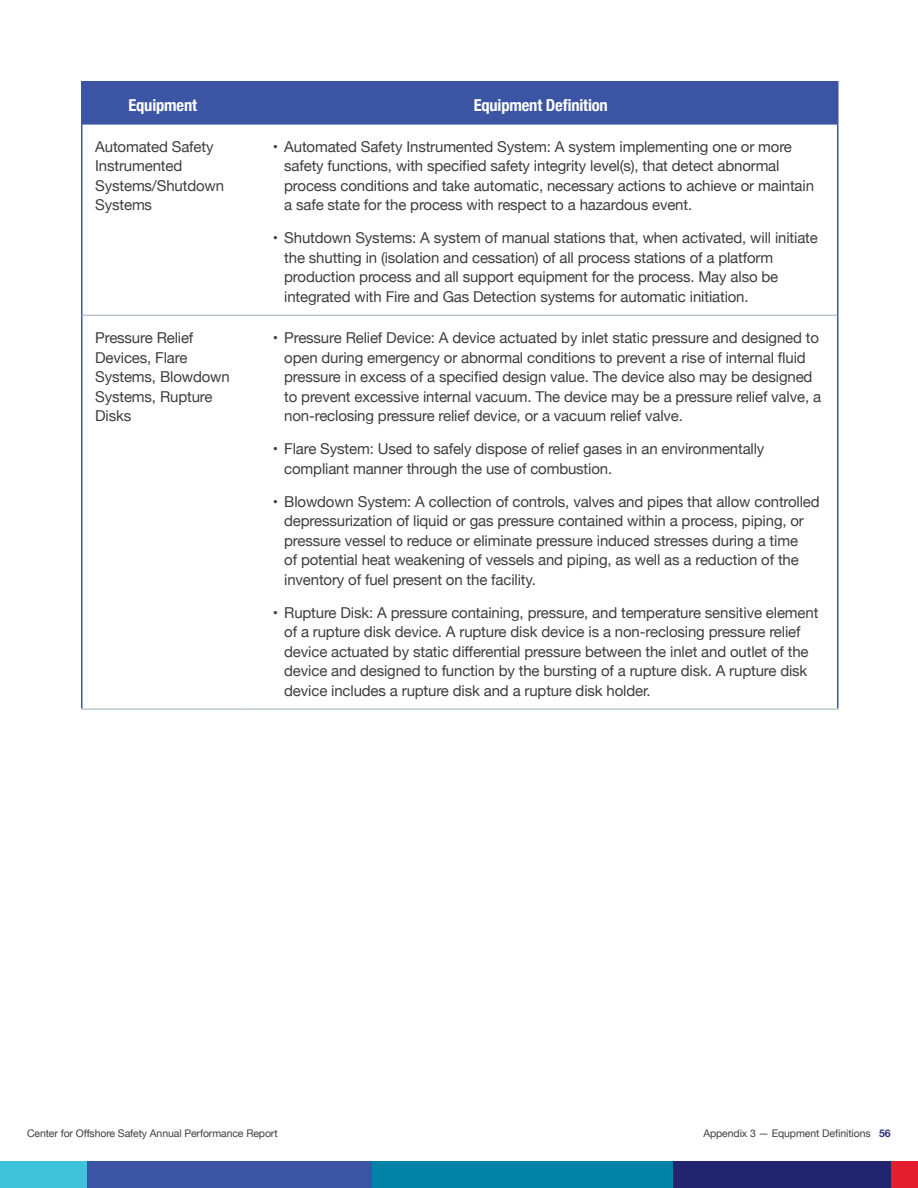
<style>
.page{position:relative;width:918px;height:1188px;background:#fff}
.page>*{position:absolute;margin:0;border:0;box-sizing:border-box;transform-origin:0 0}
.t1{font:700 condensed 16.5px "Helvetica Neue";letter-spacing:-.01em;color:#fff}
.t2{font:15px/19.5px "Helvetica Neue";letter-spacing:-.01em;color:#3e3e3f}
.t3{font:10.5px "Helvetica Neue";letter-spacing:-.01em;color:#3e3e3f}
.s1{font-weight:700;color:#323478}
</style>
<div class="page">
<div style="left:0;top:1161px;width:88px;height:27px;background:#3ec3db"></div>
<div style="left:891px;top:1161px;width:27px;height:27px;background:#e41e2d"></div>
<div style="left:673px;top:1161px;width:218px;height:27px;background:#212570"></div>
<div style="left:88px;top:1161px;width:285px;height:27px;background:#3b54a4"></div>
<div style="left:373px;top:1161px;width:300px;height:27px;background:#0282a6"></div>
<div style="left:82px;top:82px;width:755px;height:43px;background:#3b54a4"></div>
<hr style="left:81px;top:81px;width:163px;height:1px;background:#3b54a4">
<hr style="left:81px;top:82px;width:1px;height:43px;background:#3b54a4">
<hr style="left:244px;top:81px;width:594px;height:1px;background:#3b54a4">
<hr style="left:837px;top:82px;width:1px;height:43px;background:#3b54a4">
<hr style="left:81px;top:125px;width:1px;height:190px;background:#3b54a4">
<hr style="left:837px;top:125px;width:1px;height:190px;background:#3b54a4">
<hr style="left:81px;top:315px;width:1px;height:394px;background:#3b54a4">
<hr style="left:837px;top:315px;width:1px;height:394px;background:#3b54a4">
<hr style="left:82px;top:315px;width:162px;height:1px;background:#a7b6be">
<hr style="left:244px;top:315px;width:593px;height:1px;background:#a7b6be">
<hr style="left:81px;top:709px;width:163px;height:1px;background:#a7b6be">
<hr style="left:244px;top:709px;width:594px;height:1px;background:#a7b6be">
<p class="t1" style="left:128px;top:92px;width:70px">Equipment</p>
<p class="t1" style="left:474px;top:92px;width:136px">Equipment Definition</p>
<p class="t2" style="left:95px;top:138px;width:130px">Automated Safety<br>Instrumented<br>Systems/Shutdown<br>Systems</p>
<p class="t2" style="left:284px;top:138px;width:531px;text-indent:-11px">• Automated Safety Instrumented System: A system implementing one or more safety functions, with specified safety integrity level(s), that detect abnormal process conditions and take automatic, necessary actions to achieve or maintain a safe state for the process with respect to a hazardous event.</p>
<p class="t2" style="left:284px;top:229px;width:535px;text-indent:-11px">• Shutdown Systems: A system of manual stations that, when activated, will initiate the shutting in (isolation and cessation) of all process stations of a platform production process and all support equipment for the process. May also be integrated with Fire and Gas Detection systems for automatic initiation.</p>
<p class="t2" style="left:95px;top:329px;width:136px">Pressure Relief<br>Devices, Flare<br>Systems, Blowdown<br>Systems, Rupture<br>Disks</p>
<p class="t2" style="left:284px;top:329px;width:538px;text-indent:-11px">• Pressure Relief Device: A device actuated by inlet static pressure and designed to open during emergency or abnormal conditions to prevent a rise of internal fluid pressure in excess of a specified design value. The device also may be designed to prevent excessive internal vacuum. The device may be a pressure relief valve, a non-reclosing pressure relief device, or a vacuum relief valve.</p>
<p class="t2" style="left:284px;top:440px;width:482px;text-indent:-11px">• Flare System: Used to safely dispose of relief gases in an environmentally compliant manner through the use of combustion.</p>
<p class="t2" style="left:284px;top:492px;width:537px;text-indent:-11px">• Blowdown System: A collection of controls, valves and pipes that allow controlled depressurization of liquid or gas pressure contained within a process, piping, or pressure vessel to reduce or eliminate pressure induced stresses during a time<br>of potential heat weakening of vessels and piping, as well as a reduction of the inventory of fuel present on the facility.</p>
<p class="t2" style="left:284px;top:603px;width:536px;text-indent:-11px">• Rupture Disk: A pressure containing, pressure, and temperature sensitive element of a rupture disk device. A rupture disk device is a non-reclosing pressure relief device actuated by static differential pressure between the inlet and outlet of the device and designed to function by the bursting of a rupture disk. A rupture disk device includes a rupture disk and a rupture disk holder.</p>
<p class="t3" style="left:27px;top:1126px;width:252px">Center for Offshore Safety Annual Performance Report</p>
<p class="t3" style="left:703px;top:1126px;width:189px">Appendix 3 — Equpment Definitions <span class="s1">56</span></p>
</div>
